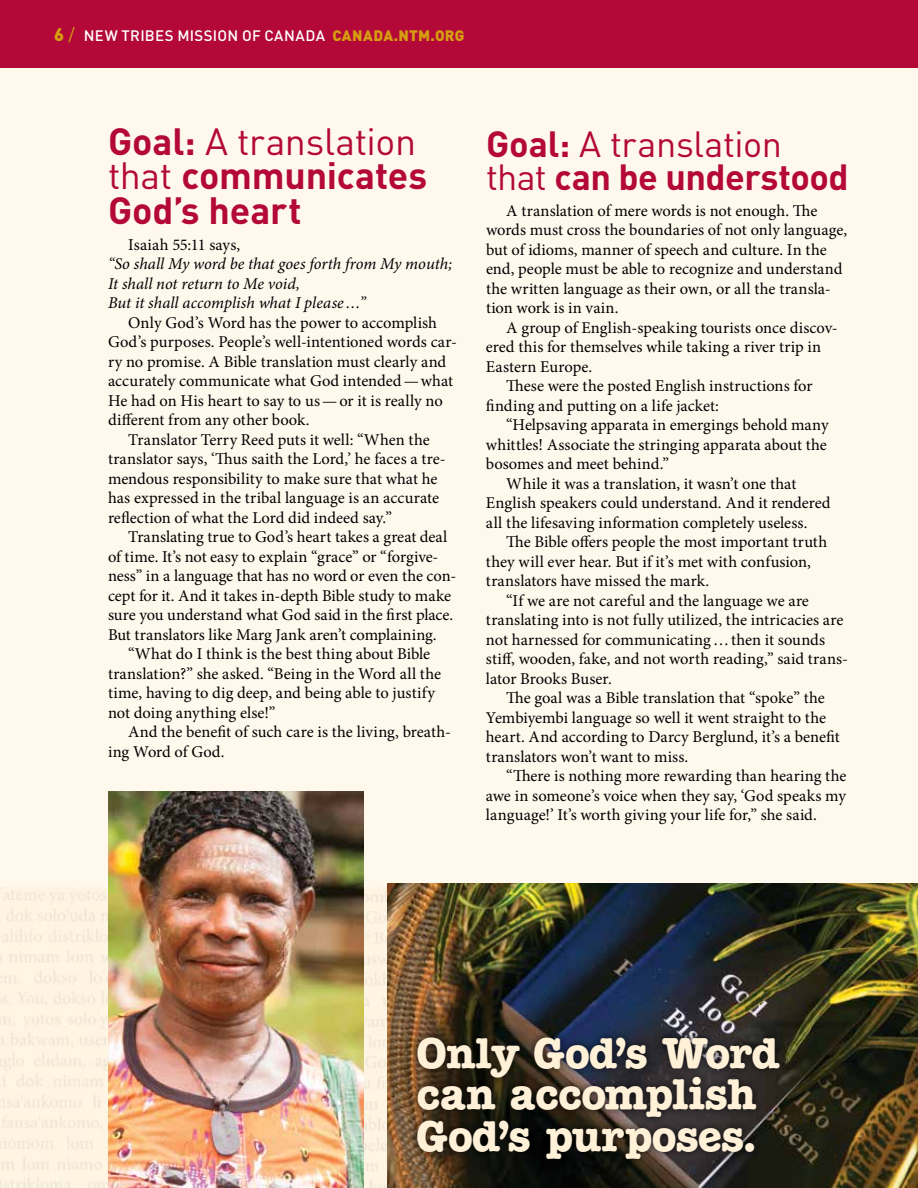
<style>
.page{position:relative;width:918px;height:1188px;background:#fff8ed}
.page>*{position:absolute;margin:0;border:0;box-sizing:border-box;transform-origin:0 0}
.t1{font:700 43.2px/41.4px "Keyboard Alternate S Si";letter-spacing:-.005em;color:#fff0d8}
.t2{font:700 37.5px/34.5px "DIN Pro";letter-spacing:-.005em;color:#b30838}
.t3{font:700 36px/33px "DIN Pro";letter-spacing:-.015em;color:#b30838}
.t4{font:16.5px/19.5px "Minion Pro";color:#000}
.t5{font:italic 16.5px/19.5px "Minion Pro";color:#000}
.t6{font:500 15px "DIN Pro";letter-spacing:.015em;color:#fff}
.t7{font:900 15px "DIN Pro";letter-spacing:.015em;color:#d59f10}
.s1{font-weight:900;font-size:18px;color:#d59f10}
.s2{font-weight:400;font-size:18px;color:#d59f10}
.s3{font-weight:400}
</style>
<div class="page">
<div style="left:0;top:0;width:918px;height:68px;background:#b30838"></div>
<img style="left:0;top:888px;width:387px;height:300px">
<img style="left:108px;top:792px;width:255px;height:396px">
<img style="left:387px;top:883px;width:531px;height:305px">
<div style="left:409px;top:1029px;width:378px;height:138px;background:#000;opacity:.75"></div>
<p class="t6" style="left:54px;top:23px;width:222px"><span class="s1">6</span> <span class="s2">/</span> NEW TRIBES MISSION OF CANADA</p>
<p class="t7" style="left:332px;top:22px;width:134px">CANADA.NTM.ORG</p>
<h2 class="t2" style="left:108px;top:119px;width:321px">Goal: <span class="s3">A translation that</span> communicates<br>God’s heart</h2>
<p class="t4" style="left:128px;top:235px;width:114px">Isaiah 55:11 says,</p>
<p class="t5" style="left:108px;top:254px;width:346px">“So shall My word be that goes forth from My mouth;<br>It shall not return to Me void,<br>But it shall accomplish what I please…”</p>
<p class="t4" style="left:128px;top:313px;width:310px">Only God’s Word has the power to accomplish</p>
<p class="t4" style="left:108px;top:332px;width:351px">God’s purposes. People’s well-intentioned words car-</p>
<p class="t4" style="left:108px;top:352px;width:340px">ry no promise. A Bible translation must clearly and</p>
<p class="t4" style="left:108px;top:371px;width:347px">accurately communicate what God intended—what</p>
<p class="t4" style="left:108px;top:391px;width:336px">He had on His heart to say to us—or it is really no</p>
<p class="t4" style="left:108px;top:410px;width:203px">different from any other book.</p>
<p class="t4" style="left:128px;top:430px;width:303px">Translator Terry Reed puts it well: “When the</p>
<p class="t4" style="left:108px;top:449px;width:339px">translator says, ‘Thus saith the Lord,’ he faces a tre-</p>
<p class="t4" style="left:108px;top:469px;width:331px">mendous responsibility to make sure that what he</p>
<p class="t4" style="left:108px;top:488px;width:333px">has expressed in the tribal language is an accurate</p>
<p class="t4" style="left:108px;top:508px;width:286px">reflection of what the Lord did indeed say.”</p>
<p class="t4" style="left:128px;top:528px;width:321px">Translating true to God’s heart takes a great deal</p>
<p class="t4" style="left:108px;top:547px;width:332px">of time. It’s not easy to explain “grace” or “forgive-</p>
<p class="t4" style="left:108px;top:567px;width:350px">ness” in a language that has no word or even the con-</p>
<p class="t4" style="left:108px;top:586px;width:345px">cept for it. And it takes in-depth Bible study to make</p>
<p class="t4" style="left:108px;top:606px;width:347px">sure you understand what God said in the first place.</p>
<p class="t4" style="left:108px;top:625px;width:330px">But translators like Marg Jank aren’t complaining.</p>
<p class="t4" style="left:128px;top:645px;width:304px">“What do I think is the best thing about Bible</p>
<p class="t4" style="left:108px;top:664px;width:335px">translation?” she asked. “Being in the Word all the</p>
<p class="t4" style="left:108px;top:684px;width:328px">time, having to dig deep, and being able to justify</p>
<p class="t4" style="left:108px;top:703px;width:169px">not doing anything else!”</p>
<p class="t4" style="left:128px;top:723px;width:324px">And the benefit of such care is the living, breath-</p>
<p class="t4" style="left:108px;top:742px;width:118px">ing Word of God.</p>
<h3 class="t3" style="left:486px;top:123px;width:364px">Goal: <span class="s3">A translation that</span> can be understood</h3>
<p class="t4" style="left:486px;top:201px;width:363px;text-indent:20px">A translation of mere words is not enough. The words must cross the boundaries of not only language, but of idioms, manner of speech and culture. In the end, people must be able to recognize and understand the written language as their own, or all the transla&shy;tion work is in vain.</p>
<p class="t4" style="left:506px;top:318px;width:333px">A group of English-speaking tourists once discov-</p>
<p class="t4" style="left:486px;top:337px;width:337px">ered this for themselves while taking a river trip in</p>
<p class="t4" style="left:486px;top:357px;width:108px">Eastern Europe.</p>
<p class="t4" style="left:506px;top:376px;width:308px">These were the posted English instructions for</p>
<p class="t4" style="left:486px;top:396px;width:235px">finding and putting on a life jacket:</p>
<p class="t4" style="left:506px;top:415px;width:324px">“Helpsaving apparata in emergings behold many</p>
<p class="t4" style="left:486px;top:435px;width:342px">whittles! Associate the stringing apparata about the</p>
<p class="t4" style="left:486px;top:454px;width:185px">bosomes and meet behind.”</p>
<p class="t4" style="left:506px;top:474px;width:292px">While it was a translation, it wasn’t one that</p>
<p class="t4" style="left:486px;top:493px;width:346px">English speakers could understand. And it rendered</p>
<p class="t4" style="left:486px;top:513px;width:323px">all the lifesaving information completely useless.</p>
<p class="t4" style="left:506px;top:532px;width:322px">The Bible offers people the most important truth</p>
<p class="t4" style="left:486px;top:552px;width:326px">they will ever hear. But if it’s met with confusion,</p>
<p class="t4" style="left:486px;top:571px;width:225px">translators have missed the mark.</p>
<p class="t4" style="left:506px;top:591px;width:304px">“If we are not careful and the language we are</p>
<p class="t4" style="left:486px;top:610px;width:359px">translating into is not fully utilized, the intricacies are</p>
<p class="t4" style="left:486px;top:630px;width:341px">not harnessed for communicating…then it sounds</p>
<p class="t4" style="left:486px;top:649px;width:364px">stiff, wooden, fake, and not worth reading,” said trans-</p>
<p class="t4" style="left:486px;top:669px;width:127px">lator Brooks Buser.</p>
<p class="t4" style="left:506px;top:688px;width:320px">The goal was a Bible translation that “spoke” the</p>
<p class="t4" style="left:486px;top:708px;width:342px">Yembiyembi language so well it went straight to the</p>
<p class="t4" style="left:486px;top:727px;width:355px">heart. And according to Darcy Berglund, it’s a benefit</p>
<p class="t4" style="left:486px;top:747px;width:204px">translators won’t want to miss.</p>
<p class="t4" style="left:506px;top:766px;width:342px">“There is nothing more rewarding than hearing the</p>
<p class="t4" style="left:486px;top:786px;width:362px">awe in someone’s voice when they say, ‘God speaks my</p>
<p class="t4" style="left:486px;top:805px;width:332px">language!’ It’s worth giving your life for,” she said.</p>
<h1 class="t1" style="left:417px;top:1032px;width:365px">Only God’s Word can accomplish<br>God’s purposes.</h1>
</div>
